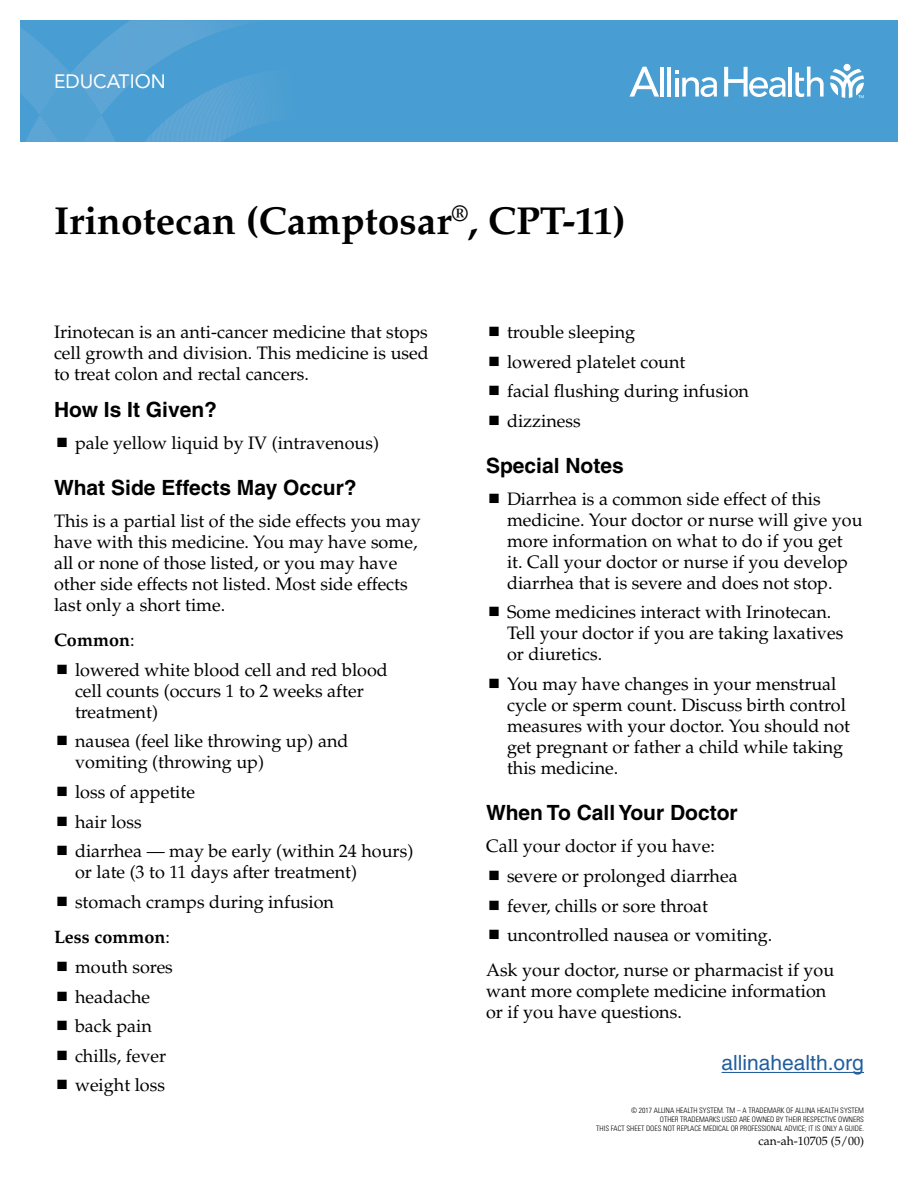
<style>
.page{position:relative;width:918px;height:1188px;background:#fff}
.page>*{position:absolute;margin:0;border:0;box-sizing:border-box;transform-origin:0 0}
.t1{font:700 39px "Palatino";color:#000}
.t2{font:700 21px "Helvetica";color:#000}
.t3{font:21px "Helvetica";color:#215e9e}
.t4{font:19.2px "Avenir LT Std";color:#fff}
.t5{font:18px/21px "Palatino";color:#000}
.t6{font:12px "Palatino";color:#000}
.t7{font:300 condensed 7.5px/9px "Univers";color:#000;text-align:right}
.s1{font-weight:700}
</style>
<div class="page">
<hr style="left:722px;top:1072px;width:142px;height:1px;background:#215e9e">
<div style="left:20px;top:20px;width:878px;height:122px;background:#489ed2"></div>
<svg style="left:20px;top:20px;width:246px;height:122px"></svg>
<svg style="left:830px;top:69px;width:34px;height:29px"></svg>
<div style="left:844px;top:64px;width:7px;height:7px;background:#fff;border-radius:50%"></div>
<hr style="left:660px;top:67px;width:4px;height:30px;background:#fff">
<hr style="left:667px;top:67px;width:4px;height:30px;background:#fff">
<hr style="left:789px;top:67px;width:3px;height:30px;background:#fff">
<svg style="left:795px;top:67px;width:29px;height:30px"></svg>
<svg style="left:675px;top:71px;width:42px;height:26px"></svg>
<svg style="left:629px;top:67px;width:30px;height:30px"></svg>
<svg style="left:724px;top:67px;width:62px;height:30px"></svg>
<p class="t4" style="left:54px;top:70px;width:113px">EDUCATION</p>
<h1 class="t1" style="left:54px;top:198px;width:573px">Irinotecan (Camptosar<sup>®</sup>, CPT-11)</h1>
<p class="t5" style="left:54px;top:321px;width:376px;text-align:justify">Irinotecan is an anti-cancer medicine that stops cell growth and division. This medicine is used to treat colon and rectal cancers.</p>
<p class="t2" style="left:54px;top:397px;width:165px">How Is It Given?</p>
<p class="t5" style="left:75px;top:433px;width:306px">pale yellow liquid by IV (intravenous)</p>
<p class="t2" style="left:54px;top:475px;width:304px">What Side Effects May Occur?</p>
<p class="t5" style="left:54px;top:511px;width:368px">This is a partial list of the side effects you may have with this medicine. You may have some, all or none of those listed, or you may have other side effects not listed. Most side effects last only a short time.</p>
<p class="t5" style="left:75px;top:625px;width:314px;line-height:30px;text-indent:-21px"><span class="s1">Common</span>:<br>lowered white blood cell and red blood</p>
<p class="t5" style="left:75px;top:680px;width:290px">cell counts (occurs 1 to 2 weeks after treatment)</p>
<p class="t5" style="left:75px;top:731px;width:275px">nausea (feel like throwing up) and vomiting (throwing up)</p>
<p class="t5" style="left:75px;top:777px;width:340px;line-height:29.7px">loss of appetite<br>hair loss<br>diarrhea — may be early (within 24 hours)</p>
<p class="t5" style="left:75px;top:858px;width:284px;line-height:29.7px">or late (3 to 11 days after treatment) stomach cramps during infusion</p>
<p class="t5" style="left:75px;top:922px;width:99px;line-height:29.7px;text-indent:-21px"><span class="s1">Less common</span>: mouth sores headache back pain chills, fever weight loss</p>
<p class="t5" style="left:507px;top:317px;width:244px;line-height:29.7px">trouble sleeping<br>lowered platelet count<br>facial flushing during infusion dizziness</p>
<p class="t2" style="left:486px;top:453px;width:139px">Special Notes</p>
<p class="t5" style="left:507px;top:488px;width:357px">Diarrhea is a common side effect of this medicine. Your doctor or nurse will give you more information on what to do if you get it. Call your doctor or nurse if you develop diarrhea that is severe and does not stop.</p>
<p class="t5" style="left:507px;top:602px;width:338px">Some medicines interact with Irinotecan.<br>Tell your doctor if you are taking laxatives or diuretics.</p>
<p class="t5" style="left:507px;top:674px;width:345px">You may have changes in your menstrual cycle or sperm count. Discuss birth control measures with your doctor. You should not get pregnant or father a child while taking this medicine.</p>
<p class="t2" style="left:486px;top:800px;width:253px">When To Call Your Doctor</p>
<p class="t5" style="left:507px;top:831px;width:267px;line-height:29.7px;text-indent:-21px">Call your doctor if you have:<br>severe or prolonged diarrhea fever, chills or sore throat uncontrolled nausea or vomiting.</p>
<p class="t5" style="left:486px;top:960px;width:350px">Ask your doctor, nurse or pharmacist if you want more complete medicine information or if you have questions.</p>
<p class="t3" style="left:722px;top:1051px;width:144px">allinahealth.org</p>
<p class="t7" style="left:596px;top:1106px;width:269px">© 2017 ALLINA HEALTH SYSTEM. TM – A TRADEMARK OF ALLINA HEALTH SYSTEM<br>OTHER TRADEMARKS USED ARE OWNED BY THEIR RESPECTIVE OWNERS<br>THIS FACT SHEET DOES NOT REPLACE MEDICAL OR PROFESSIONAL ADVICE; IT IS ONLY A GUIDE.</p>
<p class="t6" style="left:758px;top:1134px;width:107px">can-ah-10705 (5/00)</p>
</div>
